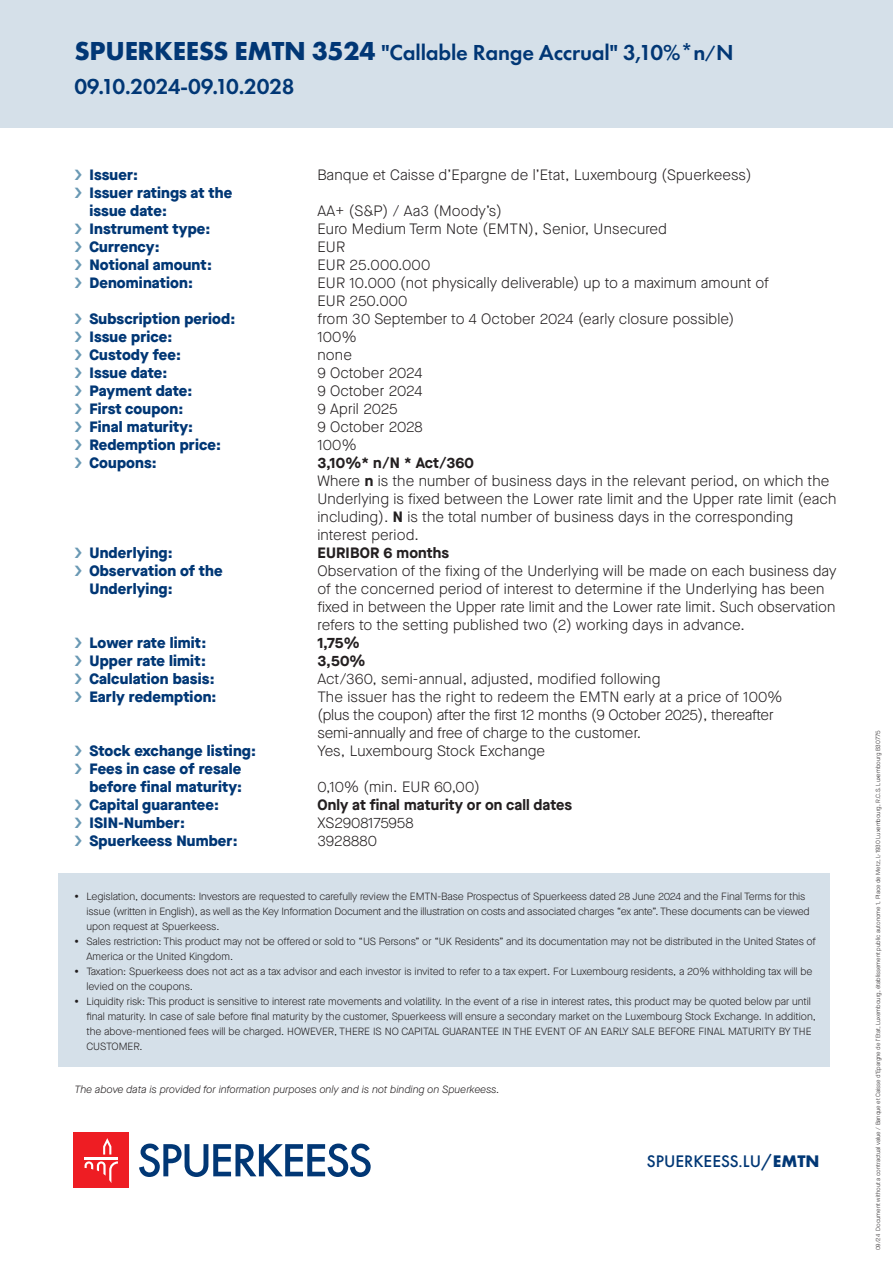
<style>
.page{position:relative;width:893px;height:1263px;background:#fff}
.page>*{position:absolute;margin:0;border:0;box-sizing:border-box;transform-origin:0 0}
.t1{font:600 22.5px "Futura PT";letter-spacing:-.01em;color:#013775}
.t2{font:500 17.4px "Futura PT";color:#013775}
.t3{font:300 15px/18px "Maison Neue";letter-spacing:.01em;color:#231f20}
.t4{font:800 15px "Maison Neue";letter-spacing:.01em;color:#013775}
.t5{font:300 15px "Maison Neue";letter-spacing:-.01em;color:#231f20}
.t6{font:700 15px "Maison Neue";letter-spacing:.01em;color:#231f20}
.t7{font:300 10.5px/15px "Maison Neue";letter-spacing:-.005em;color:#231f20}
.t8{font:italic 300 10.5px "Maison Neue";color:#231f20}
.t9{font:300 6px "Maison Neue";color:#231f20}
.s1{font-weight:700;font-size:27px}
.s2{font-size:16.5px}
.s3{font-weight:700}
.s4{font-weight:900}
</style>
<div class="page">
<svg style="left:139px;top:1143px;width:232px;height:34px"></svg>
<div style="left:73px;top:1132px;width:56px;height:56px;background:#ee1d23"></div>
<svg style="left:103px;top:1138px;width:8px;height:16px"></svg>
<hr style="left:85px;top:1157px;width:33px;height:2px;background:#fff">
<svg style="left:85px;top:1161px;width:33px;height:22px"></svg>
<div style="left:58px;top:873px;width:771px;height:194px;background:#d5e0e9"></div>
<div style="left:0;top:0;width:893px;height:128px;background:#d5e0e9"></div>
<p class="t1" style="left:74px;top:38px;width:661px"><span class="s1">SPUERKEESS EMTN 3524</span> "Callable Range Accrual" 3,10%*n<span class="s2">/</span>N</p>
<p class="t1" style="left:74px;top:73px;width:222px">09.10.2024-09.10.2028</p>
<p class="t4" style="left:89px;top:164px;width:50px">Issuer:</p>
<p class="t3" style="left:317px;top:166px;width:436px">Banque et Caisse d’Epargne de l’Etat, Luxembourg (Spuerkeess)</p>
<p class="t4" style="left:89px;top:182px;width:144px">Issuer ratings at the</p>
<p class="t4" style="left:89px;top:200px;width:79px">issue date:</p>
<p class="t3" style="left:317px;top:202px;width:186px">AA+ (S&amp;P) / Aa3 (Moody’s)</p>
<p class="t4" style="left:89px;top:218px;width:122px">Instrument type:</p>
<p class="t3" style="left:317px;top:220px;width:351px">Euro Medium Term Note (EMTN), Senior, Unsecured</p>
<p class="t4" style="left:89px;top:236px;width:72px">Currency:</p>
<p class="t3" style="left:317px;top:238px;width:29px">EUR</p>
<p class="t4" style="left:89px;top:254px;width:124px">Notional amount:</p>
<p class="t3" style="left:317px;top:256px;width:114px">EUR 25.000.000</p>
<p class="t4" style="left:89px;top:272px;width:105px">Denomination:</p>
<p class="t3" style="left:317px;top:274px;width:453px">EUR 10.000 (not physically deliverable) up to a maximum amount of</p>
<p class="t3" style="left:317px;top:292px;width:92px">EUR 250.000</p>
<p class="t4" style="left:89px;top:308px;width:147px">Subscription period:</p>
<p class="t3" style="left:317px;top:310px;width:418px">from 30 September to 4 October 2024 (early closure possible)</p>
<p class="t4" style="left:89px;top:326px;width:85px">Issue price:</p>
<p class="t3" style="left:317px;top:328px;width:41px">100%</p>
<p class="t4" style="left:89px;top:344px;width:93px">Custody fee:</p>
<p class="t3" style="left:317px;top:346px;width:36px">none</p>
<p class="t4" style="left:89px;top:362px;width:80px">Issue date:</p>
<p class="t3" style="left:317px;top:364px;width:107px">9 October 2024</p>
<p class="t4" style="left:89px;top:380px;width:105px">Payment date:</p>
<p class="t3" style="left:317px;top:382px;width:107px">9 October 2024</p>
<p class="t4" style="left:89px;top:398px;width:96px">First coupon:</p>
<p class="t3" style="left:317px;top:400px;width:82px">9 April 2025</p>
<p class="t4" style="left:89px;top:416px;width:105px">Final maturity:</p>
<p class="t3" style="left:317px;top:418px;width:107px">9 October 2028</p>
<p class="t4" style="left:89px;top:434px;width:133px">Redemption price:</p>
<p class="t3" style="left:317px;top:436px;width:41px">100%</p>
<p class="t4" style="left:89px;top:452px;width:69px">Coupons:</p>
<p class="t6" style="left:317px;top:452px;width:158px">3,10%* n/N * Act/360</p>
<p class="t3" style="left:317px;top:472px;width:520px">Where <span class="s3">n</span> is the number of business days in the relevant period, on which the<br>Underlying is fixed between the Lower rate limit and the Upper rate limit (each including). <span class="s3">N</span> is the total number of business days in the corresponding</p>
<p class="t3" style="left:317px;top:526px;width:103px">interest period.</p>
<p class="t4" style="left:89px;top:542px;width:85px">Underlying:</p>
<p class="t6" style="left:317px;top:542px;width:133px">EURIBOR 6 months</p>
<p class="t4" style="left:89px;top:560px;width:135px">Observation of the</p>
<p class="t3" style="left:317px;top:562px;width:521px">Observation of the fixing of the Underlying will be made on each business day</p>
<p class="t4" style="left:89px;top:578px;width:85px">Underlying:</p>
<p class="t3" style="left:317px;top:580px;width:519px">of the concerned period of interest to determine if the Underlying has been fixed in between the Upper rate limit and the Lower rate limit. Such observation refers to the setting published two (2) working days in advance.</p>
<p class="t4" style="left:89px;top:632px;width:119px">Lower rate limit:</p>
<p class="t6" style="left:317px;top:632px;width:44px">1,75%</p>
<p class="t4" style="left:89px;top:650px;width:118px">Upper rate limit:</p>
<p class="t6" style="left:317px;top:650px;width:50px">3,50%</p>
<p class="t4" style="left:89px;top:668px;width:127px">Calculation basis:</p>
<p class="t3" style="left:317px;top:670px;width:344px">Act/360, semi-annual, adjusted, modified following</p>
<p class="t4" style="left:89px;top:686px;width:129px">Early redemption:</p>
<p class="t3" style="left:317px;top:688px;width:467px">The issuer has the right to redeem the EMTN early at a price of 100%</p>
<p class="t5" style="left:317px;top:705px;width:458px">(plus the coupon) after the first 12 months (9 October 2025), thereafter</p>
<p class="t5" style="left:317px;top:723px;width:325px">semi-annually and free of charge to the customer.</p>
<p class="t4" style="left:89px;top:740px;width:168px">Stock exchange listing:</p>
<p class="t3" style="left:317px;top:742px;width:229px">Yes, Luxembourg Stock Exchange</p>
<p class="t4" style="left:89px;top:758px;width:154px">Fees in case of resale</p>
<p class="t4" style="left:89px;top:776px;width:154px">before final maturity:</p>
<p class="t3" style="left:317px;top:778px;width:164px">0,10% (min. EUR 60,00)</p>
<p class="t4" style="left:89px;top:794px;width:131px">Capital guarantee:</p>
<p class="t6" style="left:317px;top:794px;width:256px">Only at final maturity or on call dates</p>
<p class="t4" style="left:89px;top:812px;width:97px">ISIN-Number:</p>
<p class="t3" style="left:317px;top:814px;width:98px">XS2908175958</p>
<p class="t4" style="left:89px;top:830px;width:150px">Spuerkeess Number:</p>
<p class="t3" style="left:317px;top:832px;width:61px">3928880</p>
<p class="t7" style="left:86px;top:889px;width:725px;text-indent:-12px"><span class="s4">•</span> Legislation, documents: Investors are requested to carefully review the EMTN-Base Prospectus of Spuerkeess dated 28 June 2024 and the Final Terms for this issue (written in English), as well as the Key Information Document and the illustration on costs and associated charges “ex ante”. These documents can be viewed upon request at Spuerkeess.</p>
<p class="t7" style="left:86px;top:934px;width:731px;text-indent:-12px"><span class="s4">•</span> Sales restriction: This product may not be offered or sold to “US Persons” or “UK Residents” and its documentation may not be distributed in the United States of<br>America or the United Kingdom.</p>
<p class="t7" style="left:86px;top:964px;width:728px;text-indent:-12px"><span class="s4">•</span> Taxation: Spuerkeess does not act as a tax advisor and each investor is invited to refer to a tax expert. For Luxembourg residents, a 20% withholding tax will be levied on the coupons.</p>
<p class="t7" style="left:86px;top:994px;width:731px;text-indent:-12px"><span class="s4">•</span> Liquidity risk: This product is sensitive to interest rate movements and volatility. In the event of a rise in interest rates, this product may be quoted below par until final maturity. In case of sale before final maturity by the customer, Spuerkeess will ensure a secondary market on the Luxembourg Stock Exchange. In addition, the above-mentioned fees will be charged. HOWEVER, THERE IS NO CAPITAL GUARANTEE IN THE EVENT OF AN EARLY SALE BEFORE FINAL MATURITY BY THE CUSTOMER.</p>
<p class="t8" style="left:74px;top:1082px;width:427px">The above data is provided for information purposes only and is not binding on Spuerkeess.</p>
<h2 class="t2" style="left:647px;top:1150px;width:174px">SPUERKEESS.LU/<span class="s3">EMTN</span></h2>
<p class="t9" style="left:874px;top:1250px;width:521px;rotate:-90deg">09/24 Document without a contractual value / Banque et Caisse d’Epargne de l’Etat, Luxembourg, établissement public autonome 1, Place de Metz, L-1930 Luxembourg, R.C.S. Luxembourg B30775</p>
</div>
